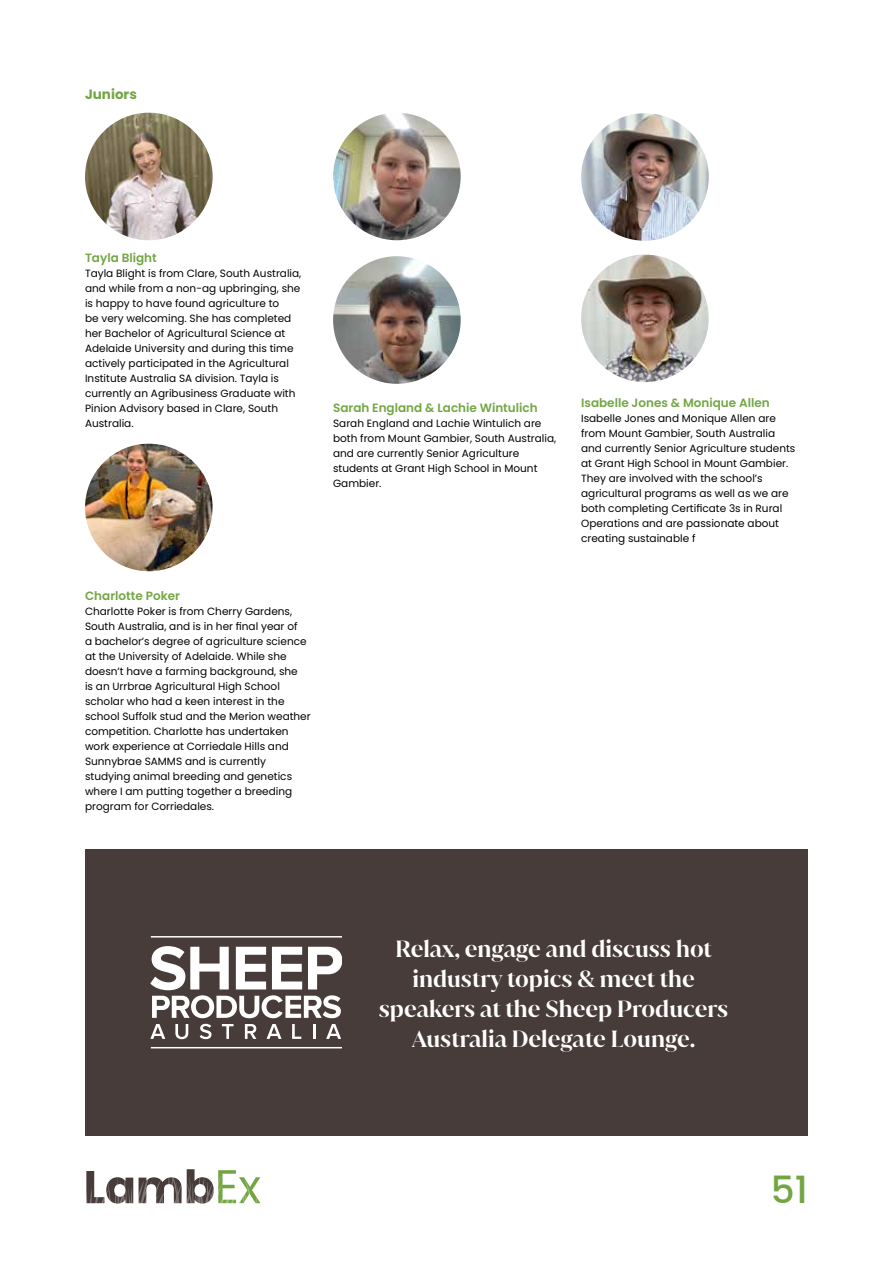
<style>
.page{position:relative;width:893px;height:1263px;background:#fff}
.page>*{position:absolute;margin:0;border:0;box-sizing:border-box;transform-origin:0 0}
.t1{font:500 37.5px "Poppins";color:#73a643}
.t2{font:600 22.5px/30px "Juana";color:#fff;text-align:center}
.t3{font:700 13.5px "Poppins";color:#73a643}
.t4{font:600 12px "Poppins";color:#73a643}
.t5{font:10.5px/15px "Poppins";color:#000}
</style>
<div class="page">
<svg style="left:86px;top:1169px;width:174px;height:35px"></svg>
<img style="left:85px;top:113px;width:128px;height:127px;border-radius:64px">
<img style="left:85px;top:444px;width:128px;height:127px;border-radius:64px">
<img style="left:333px;top:113px;width:128px;height:127px;border-radius:64px">
<img style="left:333px;top:256px;width:128px;height:128px;border-radius:64px">
<img style="left:581px;top:113px;width:128px;height:128px;border-radius:64px">
<img style="left:581px;top:254px;width:128px;height:128px;border-radius:64px">
<div style="left:85px;top:849px;width:723px;height:286px;background:#473c39"></div>
<svg style="left:151px;top:1024px;width:14px;height:15px"></svg>
<svg style="left:175px;top:1024px;width:13px;height:15px"></svg>
<svg style="left:200px;top:1024px;width:12px;height:15px"></svg>
<svg style="left:222px;top:1024px;width:12px;height:15px"></svg>
<svg style="left:245px;top:1024px;width:11px;height:15px"></svg>
<svg style="left:267px;top:1024px;width:15px;height:15px"></svg>
<svg style="left:292px;top:1024px;width:9px;height:15px"></svg>
<svg style="left:313px;top:1024px;width:2px;height:15px"></svg>
<svg style="left:326px;top:1024px;width:15px;height:15px"></svg>
<svg style="left:151px;top:946px;width:191px;height:72px"></svg>
<hr style="left:151px;top:936px;width:191px;height:1px;background:#fff">
<hr style="left:151px;top:1047px;width:191px;height:1px;background:#fff">
<p class="t3" style="left:85px;top:87px;width:53px">Juniors</p>
<p class="t4" style="left:85px;top:251px;width:73px">Tayla Blight</p>
<p class="t5" style="left:85px;top:266px;width:218px">Tayla Blight is from Clare, South Australia, and while from a non-ag upbringing, she is happy to have found agriculture to<br>be very welcoming. She has completed her Bachelor of Agricultural Science at Adelaide University and during this time actively participated in the Agricultural Institute Australia SA division. Tayla is currently an Agribusiness Graduate with Pinion Advisory based in Clare, South Australia.</p>
<p class="t4" style="left:333px;top:401px;width:206px">Sarah England &amp; Lachie Wintulich</p>
<p class="t5" style="left:333px;top:416px;width:225px">Sarah England and Lachie Wintulich are both from Mount Gambier, South Australia, and are currently Senior Agriculture students at Grant High School in Mount Gambier.</p>
<p class="t4" style="left:85px;top:589px;width:96px">Charlotte Poker</p>
<p class="t5" style="left:85px;top:604px;width:227px">Charlotte Poker is from Cherry Gardens, South Australia, and is in her final year of<br>a bachelor’s degree of agriculture science at the University of Adelaide. While she doesn’t have a farming background, she<br>is an Urrbrae Agricultural High School scholar who had a keen interest in the school Suffolk stud and the Merion weather competition. Charlotte has undertaken work experience at Corriedale Hills and Sunnybrae SAMMS and is currently studying animal breeding and genetics where I am putting together a breeding program for Corriedales.</p>
<p class="t4" style="left:581px;top:396px;width:190px">Isabelle Jones &amp; Monique Allen</p>
<p class="t5" style="left:581px;top:411px;width:216px">Isabelle Jones and Monique Allen are from Mount Gambier, South Australia and currently Senior Agriculture students at Grant High School in Mount Gambier.<br>They are involved with the school’s agricultural programs as well as we are both completing Certificate 3s in Rural Operations and are passionate about creating sustainable f</p>
<h2 class="t2" style="left:379px;top:933px;width:351px">Relax, engage and discuss hot industry topics &amp; meet the speakers at the Sheep Producers<br>Australia Delegate Lounge.</h2>
<h1 class="t1" style="left:771px;top:1168px;width:39px">51</h1>
</div>
